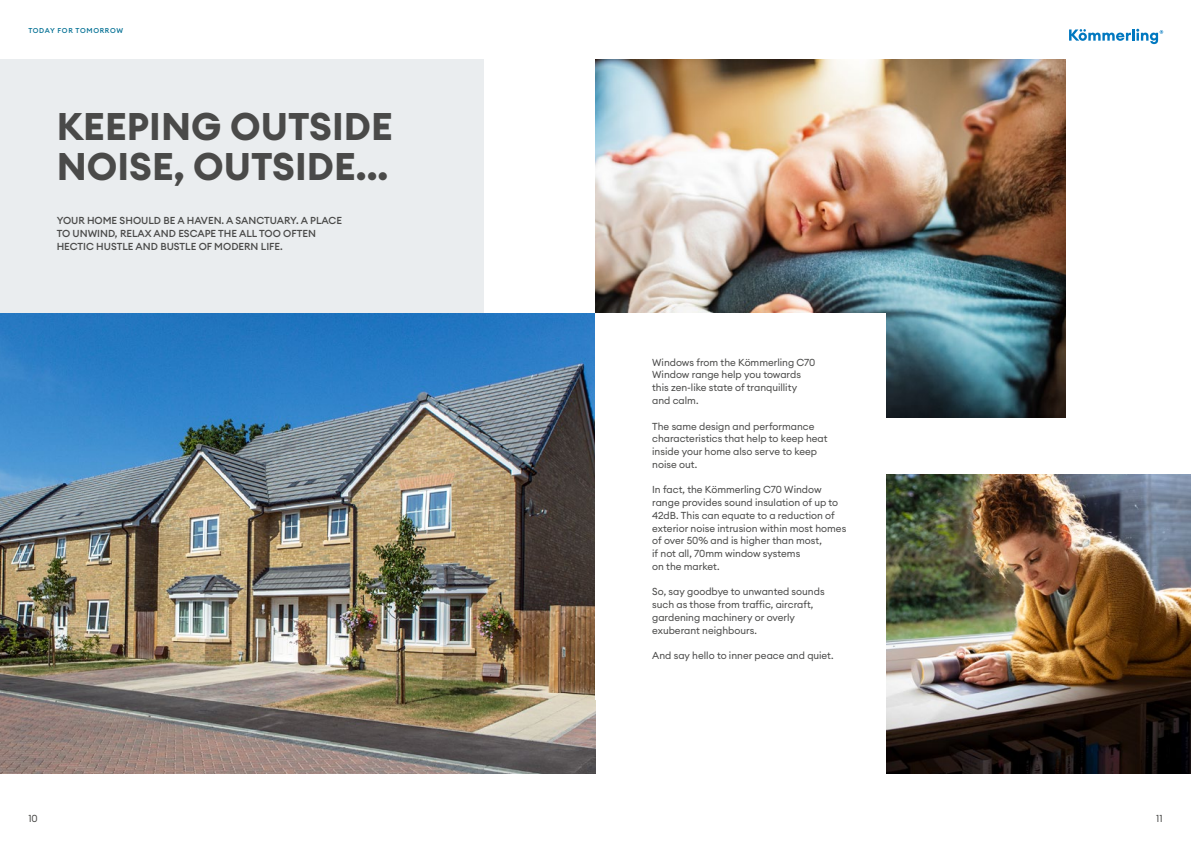
<style>
.page{position:relative;width:1191px;height:842px;background:#fff}
.page>*{position:absolute;margin:0;border:0;box-sizing:border-box;transform-origin:0 0}
.t1{font:700 38px/40px "Euclid Circular A";color:#4a4a49}
.t2{font:10px/12.8px "Euclid Circular A";color:#4a4a49}
.t3{font:500 10px/13px "Euclid Circular A";color:#4a4a49}
.t4{font:500 7px "Euclid Circular A";letter-spacing:.095em;color:#037094}
</style>
<div class="page">
<div style="left:0;top:60px;width:484px;height:714px;background:#eaedef"></div>
<img style="left:0;top:313px;width:595px;height:461px">
<img style="left:595px;top:60px;width:470px;height:358px">
<div style="left:595px;top:313px;width:291px;height:386px;background:#fff"></div>
<img style="left:886px;top:475px;width:305px;height:299px">
<svg style="left:1069px;top:29px;width:94px;height:15px"></svg>
<p class="t4" style="left:28px;top:26px;width:96px">TODAY FOR TOMORROW</p>
<h1 class="t1" style="left:57px;top:107px;width:337px">KEEPING OUTSIDE<br>NOISE, OUTSIDE...</h1>
<p class="t3" style="left:57px;top:214px;width:287px">YOUR HOME SHOULD BE A HAVEN. A SANCTUARY. A PLACE<br>TO UNWIND, RELAX AND ESCAPE THE ALL TOO OFTEN<br>HECTIC HUSTLE AND BUSTLE OF MODERN LIFE.</p>
<p class="t2" style="left:652px;top:356px;width:165px">Windows from the Kömmerling C70<br>Window range help you towards this zen-like state of tranquillity and calm.</p>
<p class="t2" style="left:652px;top:419px;width:177px">The same design and performance characteristics that help to keep heat inside your home also serve to keep noise out.</p>
<p class="t2" style="left:652px;top:483px;width:196px">In fact, the Kömmerling C70 Window range provides sound insulation of up to 42dB. This can equate to a reduction of exterior noise intrusion within most homes of over 50% and is higher than most,<br>if not all, 70mm window systems<br>on the market.</p>
<p class="t2" style="left:652px;top:585px;width:174px">So, say goodbye to unwanted sounds such as those from traffic, aircraft, gardening machinery or overly exuberant neighbours.</p>
<p class="t2" style="left:652px;top:649px;width:183px">And say hello to inner peace and quiet.</p>
<p class="t2" style="left:28px;top:812px;width:11px">10</p>
<p class="t2" style="left:1156px;top:812px;width:8px">11</p>
</div>
